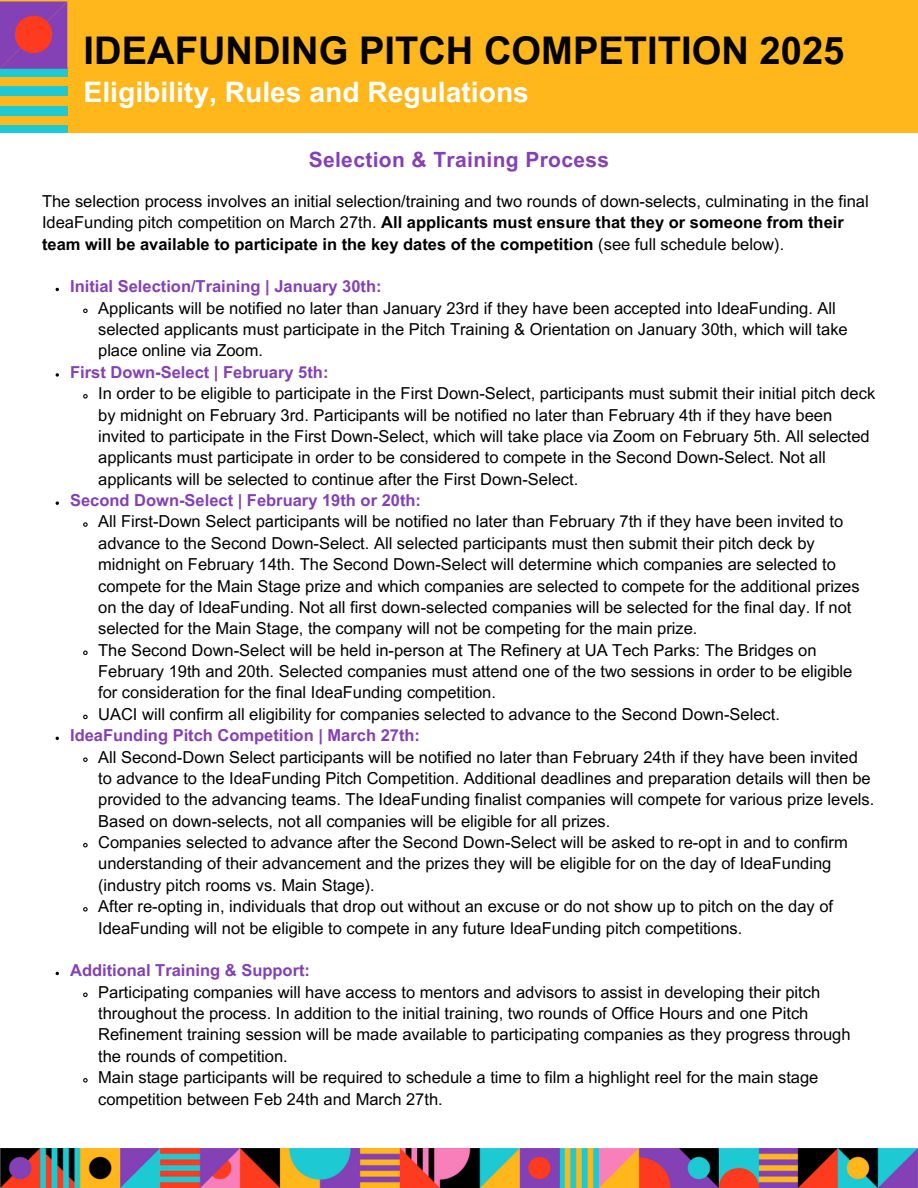
<style>
.page{position:relative;width:918px;height:1188px;background:#fff}
.page>*{position:absolute;margin:0;border:0;box-sizing:border-box;transform-origin:0 0}
.t1{font:700 38.1px "Arial MT Pro";color:#030406}
.t2{font:700 28.2px "Arial MT Pro";color:#fff}
.t3{font:700 21px "Arial MT Pro";letter-spacing:.02em;color:#8440b5}
.t4{font:16.5px/21.3px "Arial MT Pro";color:#000}
.t5{font:700 16.5px "Arial MT Pro";color:#8440b5}
.s1{font-weight:700}
</style>
<div class="page">
<svg style="left:83px;top:308px;width:5px;height:6px"></svg>
<svg style="left:56px;top:373px;width:3px;height:4px"></svg>
<svg style="left:83px;top:394px;width:5px;height:5px"></svg>
<svg style="left:83px;top:522px;width:5px;height:5px"></svg>
<svg style="left:83px;top:650px;width:5px;height:6px"></svg>
<svg style="left:83px;top:714px;width:5px;height:6px"></svg>
<svg style="left:83px;top:757px;width:5px;height:5px"></svg>
<svg style="left:83px;top:843px;width:5px;height:5px"></svg>
<svg style="left:83px;top:907px;width:5px;height:5px"></svg>
<svg style="left:83px;top:992px;width:5px;height:6px"></svg>
<svg style="left:83px;top:1078px;width:5px;height:5px"></svg>
<img style="left:0;top:1148px;width:918px;height:40px">
<div style="left:0;top:0;width:918px;height:133px;background:#ffb71b"></div>
<div style="left:0;top:67px;width:67px;height:10px;background:#1dcad3"></div>
<div style="left:0;top:87px;width:67px;height:9px;background:#1dcad3"></div>
<div style="left:0;top:106px;width:67px;height:9px;background:#1dcad3"></div>
<div style="left:0;top:125px;width:67px;height:8px;background:#1dcad3"></div>
<svg style="left:0;top:1px;width:67px;height:68px;background:#a2408f"></svg>
<p class="t1" style="left:84px;top:36px;width:762px">IDEAFUNDING PITCH COMPETITION 2025</p>
<p class="t2" style="left:84px;top:81px;width:447px">Eligibility, Rules and Regulations</p>
<p class="t3" style="left:309px;top:152px;width:302px">Selection &amp; Training Process</p>
<p class="t4" style="left:42px;top:192px;width:828px">The selection process involves an initial selection/training and two rounds of down-selects, culminating in the final<br>IdeaFunding pitch competition on March 27th. <span class="s1">All applicants must ensure that they or someone from their team will be available to participate in the key dates of the competition</span> (see full schedule below).</p>
<h1 class="t5" style="left:70px;top:280px;width:313px">Initial Selection/Training | January 30th:</h1>
<h2 class="t4" style="left:98px;top:299px;width:751px">Applicants will be notified no later than January 23rd if they have been accepted into IdeaFunding. All selected applicants must participate in the Pitch Training &amp; Orientation on January 30th, which will take place online via Zoom.</h2>
<h3 class="t5" style="left:70px;top:366px;width:260px">First Down-Select | February 5th:</h3>
<p class="t4" style="left:98px;top:385px;width:779px">In order to be eligible to participate in the First Down-Select, participants must submit their initial pitch deck by midnight on February 3rd. Participants will be notified no later than February 4th if they have been invited to participate in the First Down-Select, which will take place via Zoom on February 5th. All selected applicants must participate in order to be considered to compete in the Second Down-Select. Not all applicants will be selected to continue after the First Down-Select.</p>
<p class="t5" style="left:70px;top:494px;width:352px">Second Down-Select | February 19th or 20th:</p>
<p class="t4" style="left:98px;top:513px;width:763px">All First-Down Select participants will be notified no later than February 7th if they have been invited to advance to the Second Down-Select. All selected participants must then submit their pitch deck by midnight on February 14th. The Second Down-Select will determine which companies are selected to compete for the Main Stage prize and which companies are selected to compete for the additional prizes on the day of IdeaFunding. Not all first down-selected companies will be selected for the final day. If not selected for the Main Stage, the company will not be competing for the main prize.</p>
<p class="t4" style="left:98px;top:641px;width:756px">The Second Down-Select will be held in-person at The Refinery at UA Tech Parks: The Bridges on<br>February 19th and 20th. Selected companies must attend one of the two sessions in order to be eligible for consideration for the final IdeaFunding competition.</p>
<p class="t4" style="left:98px;top:705px;width:683px">UACI will confirm all eligibility for companies selected to advance to the Second Down-Select.</p>
<p class="t5" style="left:70px;top:729px;width:351px">IdeaFunding Pitch Competition | March 27th:</p>
<p class="t4" style="left:98px;top:748px;width:778px">All Second-Down Select participants will be notified no later than February 24th if they have been invited to advance to the IdeaFunding Pitch Competition. Additional deadlines and preparation details will then be provided to the advancing teams. The IdeaFunding finalist companies will compete for various prize levels.<br>Based on down-selects, not all companies will be eligible for all prizes.</p>
<p class="t4" style="left:98px;top:834px;width:751px">Companies selected to advance after the Second Down-Select will be asked to re-opt in and to confirm understanding of their advancement and the prizes they will be eligible for on the day of IdeaFunding (industry pitch rooms vs. Main Stage).</p>
<p class="t4" style="left:98px;top:898px;width:737px">After re-opting in, individuals that drop out without an excuse or do not show up to pitch on the day of<br>IdeaFunding will not be eligible to compete in any future IdeaFunding pitch competitions.</p>
<p class="t5" style="left:70px;top:964px;width:242px">Additional Training &amp; Support:</p>
<p class="t4" style="left:98px;top:983px;width:754px">Participating companies will have access to mentors and advisors to assist in developing their pitch throughout the process. In addition to the initial training, two rounds of Office Hours and one Pitch Refinement training session will be made available to participating companies as they progress through the rounds of competition.</p>
<p class="t4" style="left:98px;top:1069px;width:722px">Main stage participants will be required to schedule a time to film a highlight reel for the main stage competition between Feb 24th and March 27th.</p>
</div>
